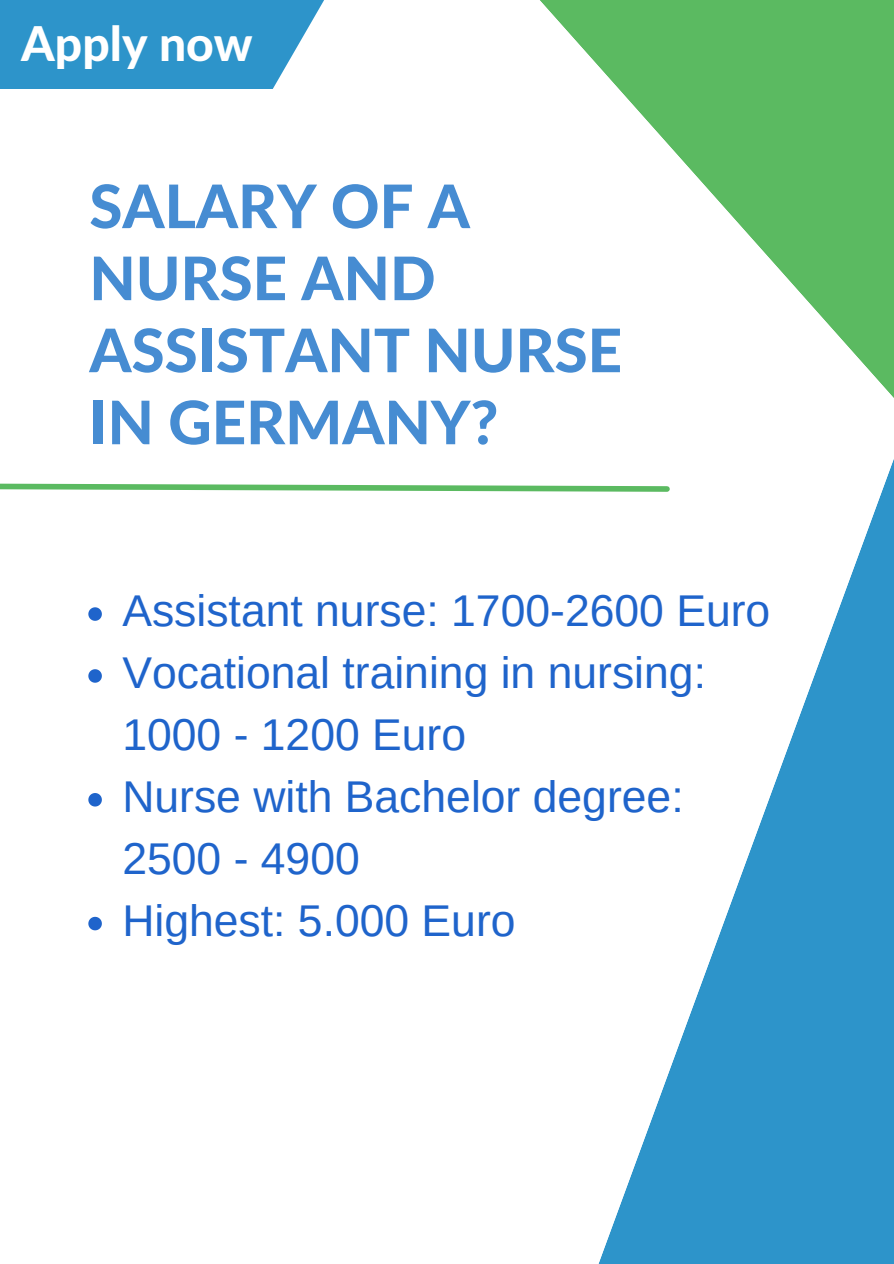
<style>
.page{position:relative;width:894px;height:1264px;background:#fff}
.page>*{position:absolute;margin:0;border:0;box-sizing:border-box;transform-origin:0 0}
.t1{font:800 60px/72px "Lato Latin";color:#468cd2}
.t2{font:800 48px "Lato Latin";color:#fff}
.t3{font:44.4px/61.8px "Arimo";color:#1f64cb}
</style>
<div class="page">
<svg style="left:599px;top:470px;width:294px;height:793px;fill:#2d94ca"></svg>
<svg style="left:540px;top:0;width:353px;height:470px"></svg>
<div style="left:0;top:0;width:344px;height:89px;background:#2d94ca"></div>
<svg style="left:88px;top:607px;width:14px;height:14px"></svg>
<svg style="left:88px;top:669px;width:14px;height:13px"></svg>
<svg style="left:88px;top:793px;width:14px;height:13px"></svg>
<svg style="left:88px;top:916px;width:14px;height:14px"></svg>
<svg style="left:0;top:480px;width:672px;height:14px"></svg>
<p class="t2" style="left:21px;top:23px;width:233px">Apply now</p>
<h1 class="t1" style="left:89px;top:174px;width:534px">SALARY OF A<br>NURSE AND<br>ASSISTANT NURSE<br>IN GERMANY?</h1>
<p class="t3" style="left:122px;top:580px;width:649px">Assistant nurse: 1700-2600 Euro<br>Vocational training in nursing:<br>1000 - 1200 Euro<br>Nurse with Bachelor degree:<br>2500 - 4900<br>Highest: 5.000 Euro</p>
</div>
